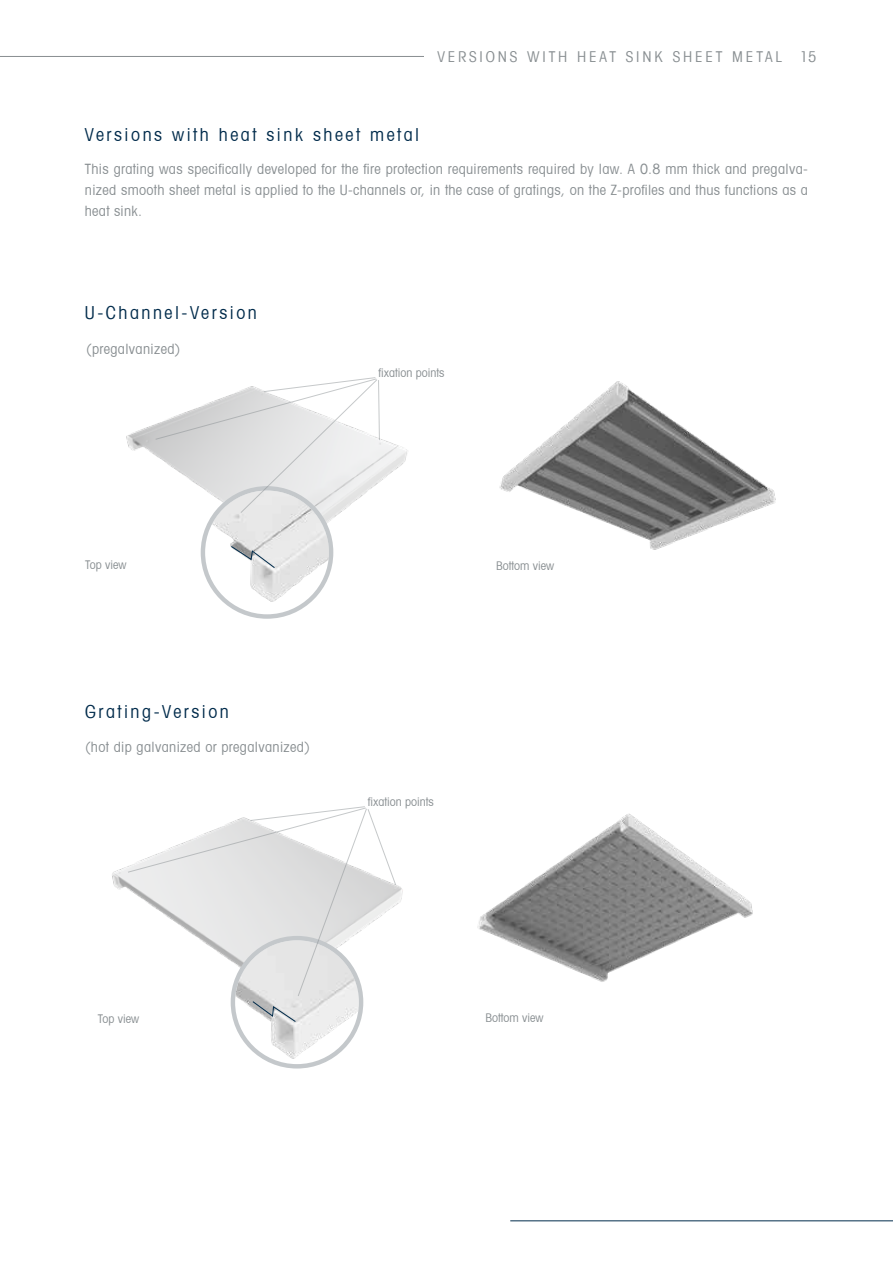
<style>
.page{position:relative;width:893px;height:1263px;background:#fff}
.page>*{position:absolute;margin:0;border:0;box-sizing:border-box;transform-origin:0 0}
.t1{font:condensed 18px "Avant Garde";letter-spacing:.14em;color:#002b4b}
.t2{font:condensed 15px "Avant Garde";letter-spacing:.19em;color:#888e91}
.t3{font:condensed 14.25px/21px "Avant Garde";letter-spacing:.02em;color:#888e91;text-align:justify}
.t4{font:condensed 12px "Avant Garde";color:#888e91}
</style>
<div class="page">
<hr style="left:510px;top:1220px;width:383px;height:1px;background:#002b4b">
<hr style="left:0;top:56px;width:589px;height:1px;background:#888e91">
<img style="left:126px;top:424px;width:282px;height:133px">
<img style="left:499px;top:381px;width:277px;height:169px">
<img style="left:477px;top:813px;width:276px;height:169px">
<svg style="left:203px;top:488px;width:128px;height:128px"></svg>
<img style="left:205px;top:490px;width:124px;height:124px;border-radius:62px">
<div style="left:201px;top:486px;width:132px;height:133px;border:4px solid #c4c8cb;border-radius:50%"></div>
<img style="left:112px;top:867px;width:291px;height:38px">
<img style="left:235px;top:940px;width:124px;height:124px;border-radius:62px">
<svg style="left:155px;top:377px;width:225px;height:137px"></svg>
<svg style="left:230px;top:545px;width:46px;height:24px"></svg>
<div style="left:425px;top:51px;width:357px;height:11px;background:#fff"></div>
<svg style="left:127px;top:806px;width:270px;height:216px"></svg>
<p class="t2" style="left:437px;top:47px;width:346px">VERSIONS WITH HEAT SINK SHEET METAL</p>
<p class="t2" style="left:800px;top:47px;width:18px">15</p>
<p class="t1" style="left:85px;top:123px;width:336px">Versions with heat sink sheet metal</p>
<p class="t3" style="left:85px;top:158px;width:724px">This grating was specifically developed for the fire protection requirements required by law. A 0.8 mm thick and pregalva&shy;nized smooth sheet metal is applied to the U-channels or, in the case of gratings, on the Z-profiles and thus functions as a heat sink.</p>
<p class="t1" style="left:85px;top:302px;width:173px">U-Channel-Version</p>
<p class="t3" style="left:86px;top:338px;width:96px">(pregalvanized)</p>
<p class="t4" style="left:378px;top:366px;width:67px">fixation points</p>
<p class="t4" style="left:85px;top:557px;width:43px">Top view</p>
<p class="t4" style="left:496px;top:558px;width:59px">Bottom view</p>
<p class="t1" style="left:85px;top:700px;width:145px">Grating-Version</p>
<p class="t3" style="left:85px;top:735px;width:226px">(hot dip galvanized or pregalvanized)</p>
<p class="t4" style="left:368px;top:795px;width:67px">fixation points</p>
<p class="t4" style="left:98px;top:1011px;width:43px">Top view</p>
<p class="t4" style="left:486px;top:1010px;width:59px">Bottom view</p>
</div>
